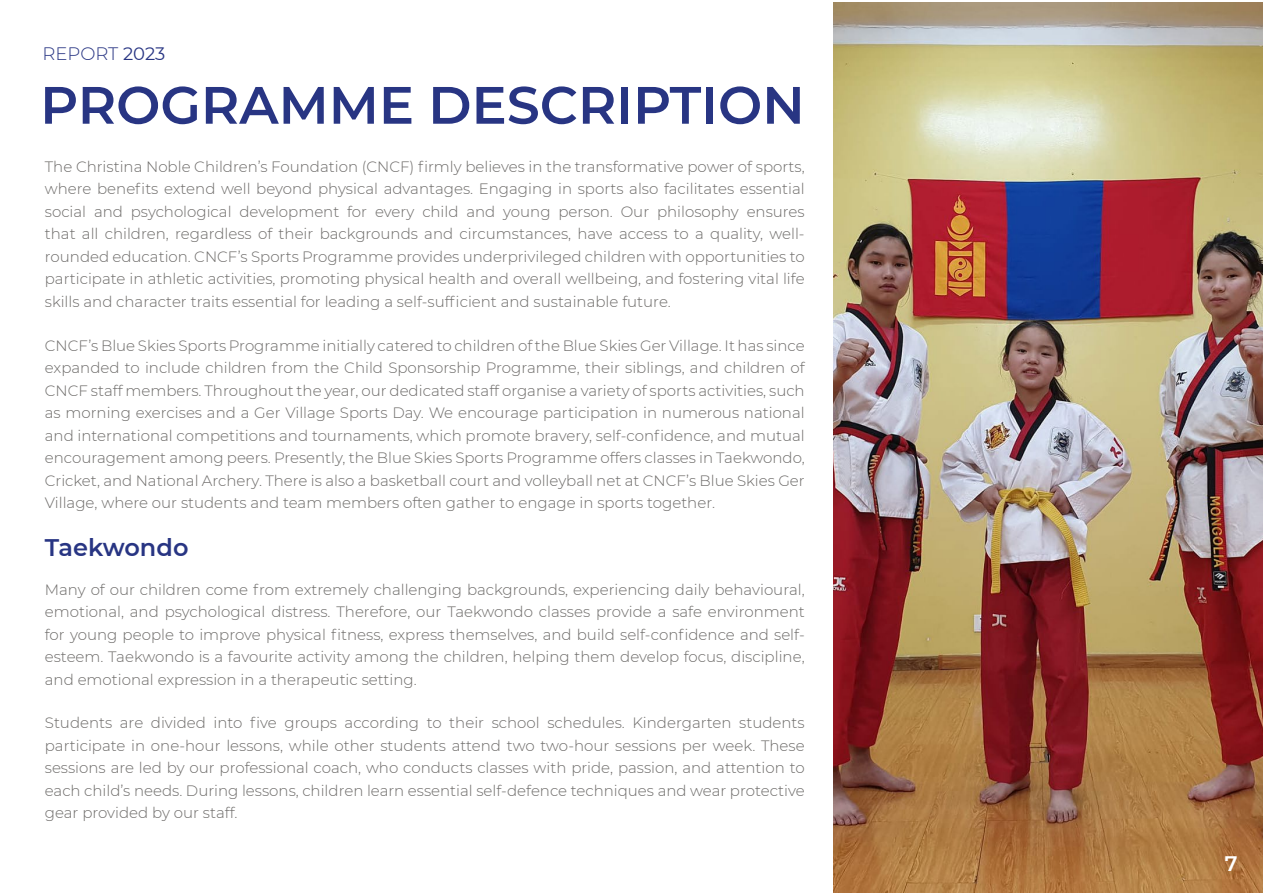
<style>
.page{position:relative;width:1263px;height:893px;background:#fff}
.page>*{position:absolute;margin:0;border:0;box-sizing:border-box;transform-origin:0 0}
.t1{font:600 52.5px "Montserrat";color:#283583}
.t2{font:600 24px "Montserrat";color:#283583}
.t3{font:600 21px "Montserrat";color:#fff}
.t4{font:300 18px "Montserrat";color:#283583}
.t5{font:300 15px/22.5px "Montserrat";color:#6c6a68;text-align:justify}
.s1{font-weight:400}
</style>
<div class="page">
<img style="left:833px;top:2px;width:430px;height:891px">
<p class="t4" style="left:43px;top:41px;width:124px">REPORT <span class="s1">2023</span></p>
<h1 class="t1" style="left:40px;top:68px;width:766px">PROGRAMME DESCRIPTION</h1>
<p class="t5" style="left:45px;top:155px;width:761px">The Christina Noble Children’s Foundation (CNCF) firmly believes in the transformative power of sports, where benefits extend well beyond physical advantages. Engaging in sports also facilitates essential social and psychological development for every child and young person. Our philosophy ensures that all children, regardless of their backgrounds and circumstances, have access to a quality, well&shy;rounded education. CNCF’s Sports Programme provides underprivileged children with opportunities to participate in athletic activities, promoting physical health and overall wellbeing, and fostering vital life skills and character traits essential for leading a self-sufficient and sustainable future.</p>
<p class="t5" style="left:45px;top:334px;width:761px">CNCF’s Blue Skies Sports Programme initially catered to children of the Blue Skies Ger Village. It has since expanded to include children from the Child Sponsorship Programme, their siblings, and children of CNCF staff members. Throughout the year, our dedicated staff organise a variety of sports activities, such as morning exercises and a Ger Village Sports Day. We encourage participation in numerous national and international competitions and tournaments, which promote bravery, self-confidence, and mutual encouragement among peers. Presently, the Blue Skies Sports Programme offers classes in Taekwondo, Cricket, and National Archery. There is also a basketball court and volleyball net at CNCF’s Blue Skies Ger Village, where our students and team members often gather to engage in sports together.</p>
<h2 class="t2" style="left:45px;top:531px;width:145px">Taekwondo</h2>
<p class="t5" style="left:45px;top:577px;width:761px">Many of our children come from extremely challenging backgrounds, experiencing daily behavioural, emotional, and psychological distress. Therefore, our Taekwondo classes provide a safe environment for young people to improve physical fitness, express themselves, and build self-confidence and self&shy;esteem. Taekwondo is a favourite activity among the children, helping them develop focus, discipline, and emotional expression in a therapeutic setting.</p>
<p class="t5" style="left:45px;top:711px;width:761px">Students are divided into five groups according to their school schedules. Kindergarten students participate in one-hour lessons, while other students attend two two-hour sessions per week. These sessions are led by our professional coach, who conducts classes with pride, passion, and attention to each child’s needs. During lessons, children learn essential self-defence techniques and wear protective gear provided by our staff.</p>
<h3 class="t3" style="left:1225px;top:848px;width:14px">7</h3>
</div>
